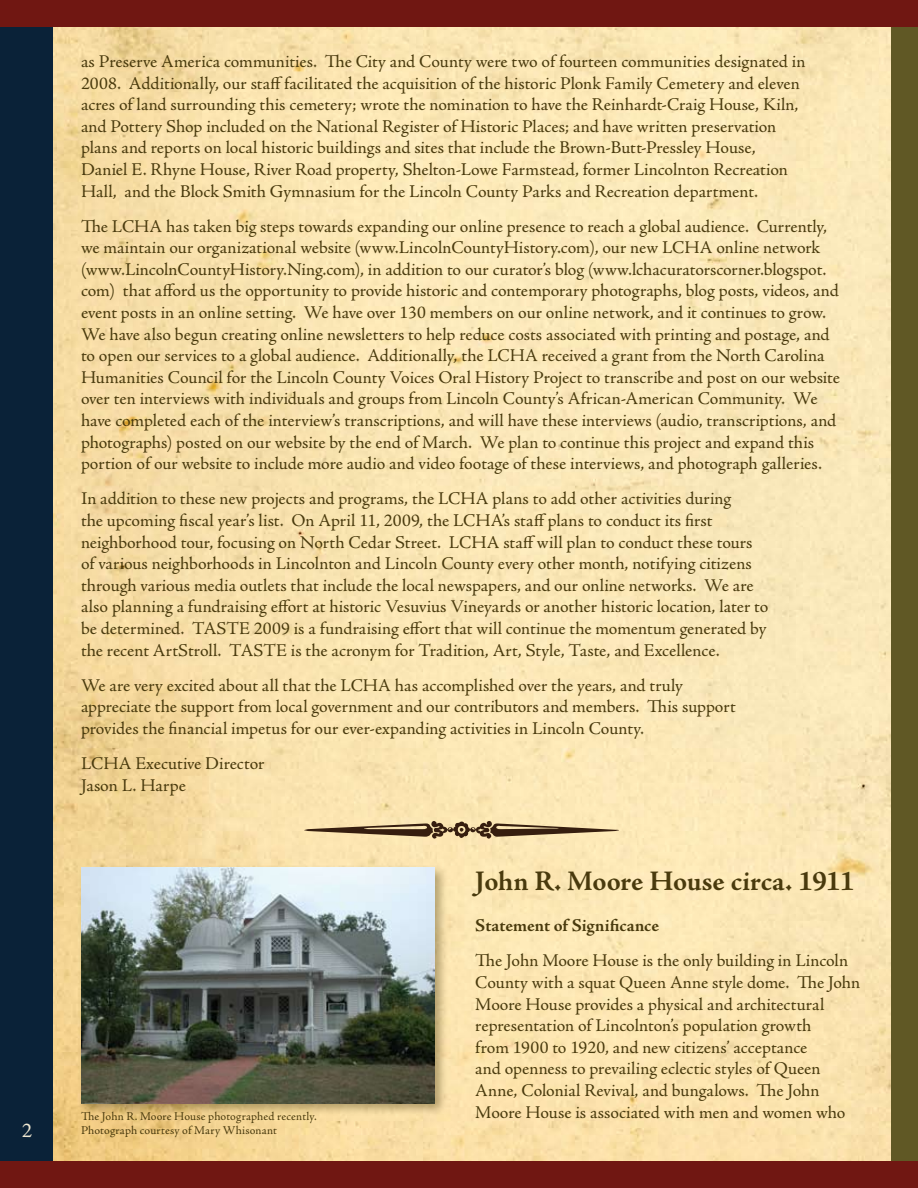
<style>
.page{position:relative;width:918px;height:1188px;background:#fff}
.page>*{position:absolute;margin:0;border:0;box-sizing:border-box;transform-origin:0 0}
.t1{font:700 28.5px "Adobe Jenson Pro";letter-spacing:-.01em;color:#493a0d}
.t2{font:21px "Adobe Jenson Pro";color:#eee7d1}
.t3{font:18px/21.6px "Adobe Jenson Pro";color:#493a0d}
.t4{font:700 18px "Adobe Jenson Pro";color:#493a0d}
.t5{font:12px "Adobe Jenson Pro";letter-spacing:.01em;color:#493a0d}
</style>
<div class="page">
<img style="left:52px;top:27px;width:839px;height:1134px">
<div style="left:0;top:0;width:52px;height:1188px;background:#0a2238"></div>
<div style="left:0;top:0;width:918px;height:27px;background:#701712"></div>
<div style="left:891px;top:27px;width:27px;height:1161px;background:#605825"></div>
<div style="left:0;top:1161px;width:918px;height:27px;background:#701712"></div>
<div style="left:78px;top:864px;width:370px;height:252px;background:#493a0d;opacity:.4"></div>
<img style="left:81px;top:868px;width:354px;height:235px">
<svg style="left:304px;top:821px;width:315px;height:18px;background:#b19b75"></svg>
<p class="t2" style="left:22px;top:1118px;width:12px">2</p>
<p class="t3" style="left:81px;top:51px;width:726px">as Preserve America communities. The City and County were two of fourteen communities designated in 2008. Additionally, our staff facilitated the acquisition of the historic Plonk Family Cemetery and eleven acres of land surrounding this cemetery; wrote the nomination to have the Reinhardt-Craig House, Kiln, and Pottery Shop included on the National Register of Historic Places; and have written preservation plans and reports on local historic buildings and sites that include the Brown-Butt-Pressley House, Daniel E. Rhyne House, River Road property, Shelton-Lowe Farmstead, former Lincolnton Recreation Hall, and the Block Smith Gymnasium for the Lincoln County Parks and Recreation department.</p>
<p class="t3" style="left:81px;top:216px;width:760px">The LCHA has taken big steps towards expanding our online presence to reach a global audience. Currently, we maintain our organizational website (www.LincolnCountyHistory.com), our new LCHA online network (www.LincolnCountyHistory.Ning.com), in addition to our curator’s blog (www.lchacuratorscorner.blogspot. com) that afford us the opportunity to provide historic and contemporary photographs, blog posts, videos, and event posts in an online setting. We have over 130 members on our online network, and it continues to grow.<br>We have also begun creating online newsletters to help reduce costs associated with printing and postage, and to open our services to a global audience. Additionally, the LCHA received a grant from the North Carolina Humanities Council for the Lincoln County Voices Oral History Project to transcribe and post on our website over ten interviews with individuals and groups from Lincoln County’s African-American Community. We have completed each of the interview’s transcriptions, and will have these interviews (audio, transcriptions, and photographs) posted on our website by the end of March. We plan to continue this project and expand this portion of our website to include more audio and video footage of these interviews, and photograph galleries.</p>
<p class="t3" style="left:81px;top:488px;width:689px">In addition to these new projects and programs, the LCHA plans to add other activities during<br>the upcoming fiscal year’s list. On April 11, 2009, the LCHA’s staff plans to conduct its first neighborhood tour, focusing on North Cedar Street. LCHA staff will plan to conduct these tours of various neighborhoods in Lincolnton and Lincoln County every other month, notifying citizens through various media outlets that include the local newspapers, and our online networks. We are also planning a fundraising effort at historic Vesuvius Vineyards or another historic location, later to be determined. TASTE 2009 is a fundraising effort that will continue the momentum generated by the recent ArtStroll. TASTE is the acronym for Tradition, Art, Style, Taste, and Excellence.</p>
<p class="t3" style="left:81px;top:675px;width:656px">We are very excited about all that the LCHA has accomplished over the years, and truly appreciate the support from local government and our contributors and members. This support provides the financial impetus for our ever-expanding activities in Lincoln County.</p>
<p class="t3" style="left:81px;top:753px;width:185px">LCHA Executive Director<br>Jason L. Harpe</p>
<h1 class="t1" style="left:475px;top:864px;width:381px">John R. Moore House circa. 1911</h1>
<p class="t4" style="left:475px;top:915px;width:185px">Statement of Significance</p>
<p class="t3" style="left:475px;top:950px;width:387px">The John Moore House is the only building in Lincoln County with a squat Queen Anne style dome. The John Moore House provides a physical and architectural representation of Lincolnton’s population growth<br>from 1900 to 1920, and new citizens’ acceptance<br>and openness to prevailing eclectic styles of Queen Anne, Colonial Revival, and bungalows. The John</p>
<p class="t5" style="left:81px;top:1109px;width:237px">The John R. Moore House photographed recently.</p>
<p class="t3" style="left:475px;top:1102px;width:372px">Moore House is associated with men and women who</p>
<p class="t5" style="left:81px;top:1123px;width:198px">Photograph courtesy of Mary Whisonant</p>
</div>
